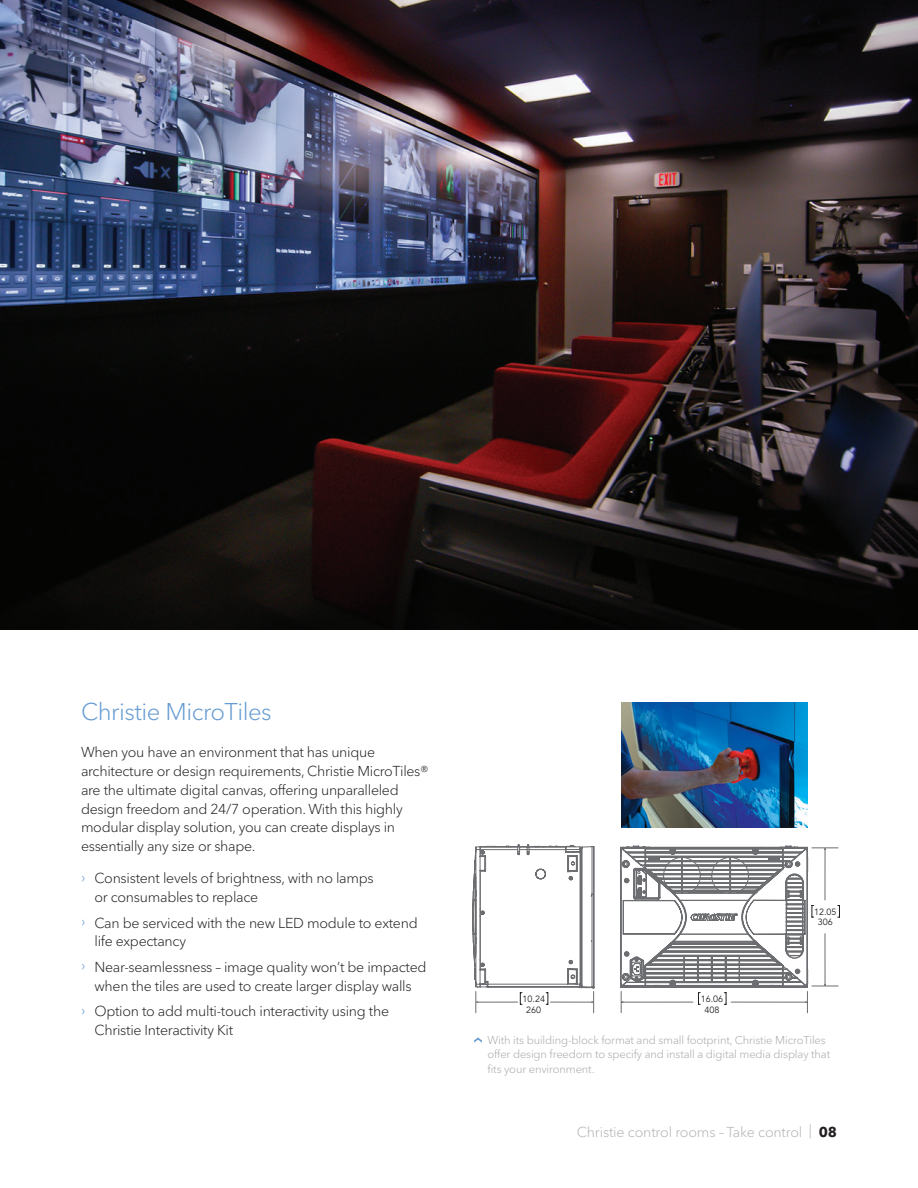
<style>
.page{position:relative;width:918px;height:1188px;background:#fff}
.page>*{position:absolute;margin:0;border:0;box-sizing:border-box;transform-origin:0 0}
.bodyCopy_final-13{font:300 24px "Avenir Next Cyr";letter-spacing:-.02em;color:#649bd2}
.bodyCopy_final-13-2{font:300 14.25px/18.8px "Avenir Next Cyr";letter-spacing:-.02em;color:#231f20}
.t1{font:300 14.25px "Avenir Next Cyr";letter-spacing:-.01em;color:#b2b3b7}
.calloutCopy_final-13{font:300 11.25px/14.2px "Avenir Next Cyr";letter-spacing:-.01em;color:#a8a9ad}
.t2{font:9px/10.8px "Avenir";color:#231f20;text-align:center}
.s1{color:#649bd2}
.s2{font-weight:700;color:#231f20}
</style>
<div class="page">
<svg style="left:472px;top:844px;width:122px;height:169px"></svg>
<svg style="left:620px;top:846px;width:220px;height:167px"></svg>
<svg style="left:474px;top:1037px;width:8px;height:6px"></svg>
<img style="left:0;top:0;width:918px;height:630px">
<img style="left:621px;top:702px;width:187px;height:126px">
<p class="bodyCopy_final-13" style="left:81px;top:697px;width:192px">Christie MicroTiles</p>
<p class="bodyCopy_final-13-2" style="left:81px;top:743px;width:349px">When you have an environment that has unique architecture or design requirements, Christie MicroTiles® are the ultimate digital canvas, offering unparalleled design freedom and 24/7 operation. With this highly modular display solution, you can create displays in essentially any size or shape.</p>
<p class="bodyCopy_final-13-2" style="left:94px;top:869px;width:281px;text-indent:-14px"><span class="s1">›</span> Consistent levels of brightness, with no lamps or consumables to replace</p>
<p class="bodyCopy_final-13-2" style="left:94px;top:913px;width:325px;text-indent:-14px"><span class="s1">›</span> Can be serviced with the new LED module to extend life expectancy</p>
<p class="bodyCopy_final-13-2" style="left:81px;top:957px;width:347px;text-align:center"><span class="s1">›</span> Near-seamlessness – image quality won’t be impacted when the tiles are used to create larger display walls</p>
<p class="bodyCopy_final-13-2" style="left:94px;top:1002px;width:296px;text-indent:-14px"><span class="s1">›</span> Option to add multi-touch interactivity using the<br>Christie Interactivity Kit</p>
<p class="t2" style="left:814px;top:906px;width:24px">12.05<br>306</p>
<p class="t2" style="left:701px;top:993px;width:24px">16.06<br>408</p>
<p class="calloutCopy_final-13" style="left:487px;top:1033px;width:344px">With its building-block format and small footprint, Christie MicroTiles offer design freedom to specify and install a digital media display that fits your environment.</p>
<p class="t2" style="left:523px;top:993px;width:24px">10.24<br>260</p>
<p class="t1" style="left:577px;top:1123px;width:262px">Christie control rooms – Take control | <span class="s2">08</span></p>
</div>
